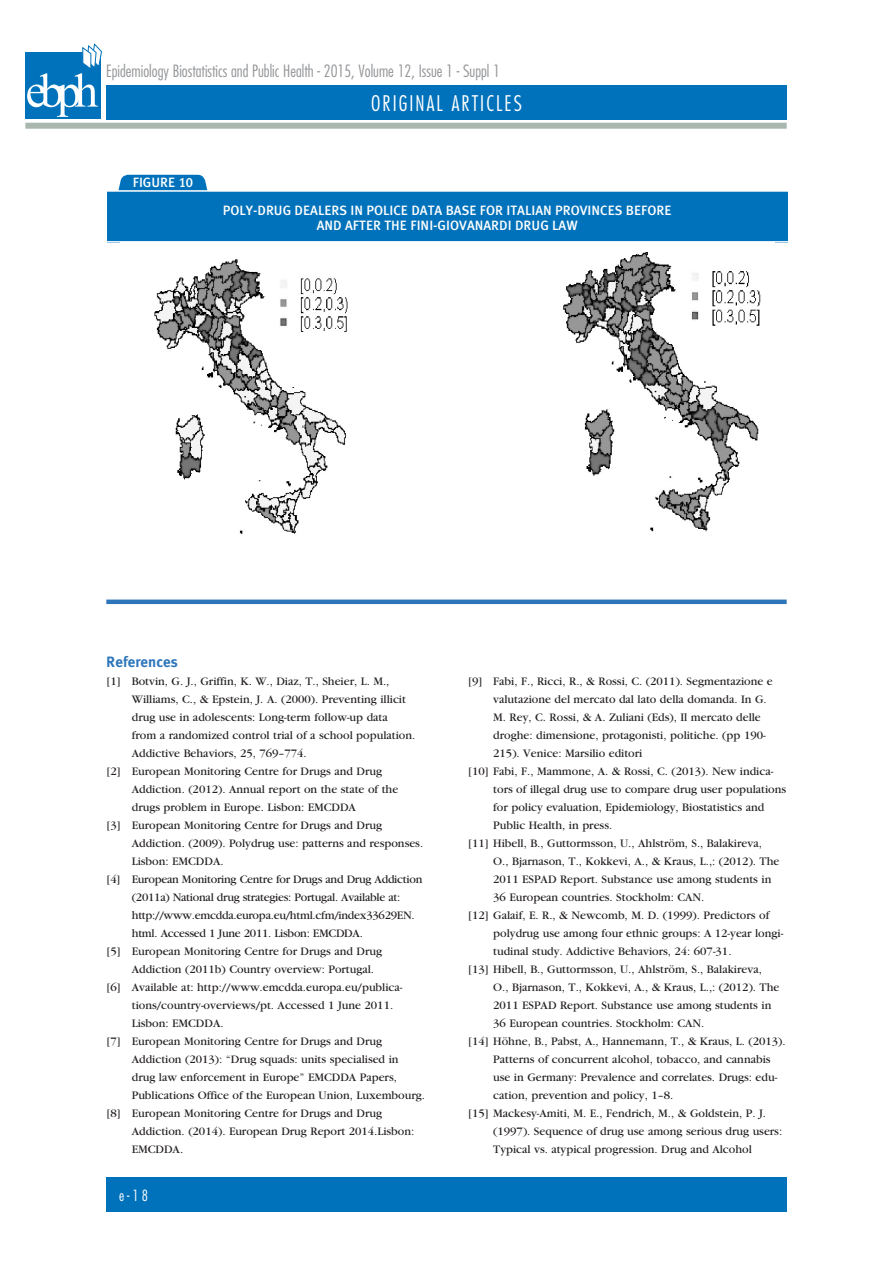
<style>
.page{position:relative;width:893px;height:1263px;background:#fff}
.page>*{position:absolute;margin:0;border:0;box-sizing:border-box;transform-origin:0 0}
.t1{font:300 condensed 21px "Futura Std";letter-spacing:.1em;color:#fff}
.t2{font:300 condensed 16.5px "Futura Std";color:#939598}
.Titoli3{font:700 15px "Meta Plus";color:#2e76bc}
.t3{font:300 condensed 15px "Futura Std";color:#fff}
.Titoli_tabelle_grafi{font:13.5px "Meta Plus Medium Caps";color:#fff}
.Testo_appendici{font:12px/18px "Garamond";color:#231f20}
.Testo_appendici-2{font:12px/18px "Garamond";letter-spacing:-.02em;color:#231f20}
</style>
<div class="page">
<div style="left:106px;top:85px;width:681px;height:34px;background:#0072bc"></div>
<div style="left:106px;top:1178px;width:681px;height:34px;background:#0072bc"></div>
<div style="left:25px;top:123px;width:762px;height:6px;background:#a9b7ae"></div>
<div style="left:25px;top:52px;width:76px;height:67px;background:#0072bc"></div>
<svg style="left:27px;top:43px;width:75px;height:74px"></svg>
<svg style="left:118px;top:175px;width:90px;height:15px"></svg>
<div style="left:107px;top:191px;width:680px;height:51px;background:#0072bc"></div>
<hr style="left:106px;top:190px;width:688px;height:2px;background:#fff">
<hr style="left:106px;top:241px;width:688px;height:2px;background:#fff">
<img style="left:154px;top:252px;width:607px;height:282px">
<div style="left:106px;top:599px;width:681px;height:5px;background:#2e76bc"></div>
<h2 class="t2" style="left:106px;top:62px;width:395px">Epidemiology Biostatistics and Public Health - 2015, Volume 12, Issue 1 - Suppl 1</h2>
<p class="Titoli_tabelle_grafi" style="left:133px;top:175px;width:62px">FIGURE 10</p>
<h1 class="t1" style="left:371px;top:91px;width:152px">ORIGINAL ARTICLES</h1>
<p class="Titoli_tabelle_grafi" style="left:223px;top:202px;width:450px">POLY-DRUG DEALERS IN POLICE DATA BASE FOR ITALIAN PROVINCES BEFORE</p>
<p class="Titoli_tabelle_grafi" style="left:317px;top:217px;width:263px">AND AFTER THE FINI-GIOVANARDI DRUG LAW</p>
<p class="Titoli3" style="left:106px;top:653px;width:73px">References</p>
<p class="Testo_appendici" style="left:132px;top:672px;width:285px;text-indent:-26px">[1] Botvin, G. J., Griffin, K. W., Diaz, T., Sheier, L. M., Williams, C., &amp; Epstein, J. A. (2000). Preventing illicit drug use in adolescents: Long-term follow-up data<br>from a randomized control trial of a school population.<br>Addictive Behaviors, 25, 769–774.</p>
<p class="Testo_appendici" style="left:132px;top:762px;width:268px;text-indent:-26px">[2] European Monitoring Centre for Drugs and Drug<br>Addiction. (2012). Annual report on the state of the drugs problem in Europe. Lisbon: EMCDDA</p>
<p class="Testo_appendici" style="left:132px;top:816px;width:293px;text-indent:-26px">[3] European Monitoring Centre for Drugs and Drug<br>Addiction. (2009). Polydrug use: patterns and responses.<br>Lisbon: EMCDDA.</p>
<p class="Testo_appendici-2" style="left:132px;top:870px;width:292px;text-indent:-26px">[4] European Monitoring Centre for Drugs and Drug Addiction (2011a) National drug strategies: Portugal. Available at: http://www.emcdda.europa.eu/html.cfm/index33629EN. html. Accessed 1 June 2011. Lisbon: EMCDDA.</p>
<p class="Testo_appendici" style="left:132px;top:942px;width:252px;text-indent:-26px">[5] European Monitoring Centre for Drugs and Drug<br>Addiction (2011b) Country overview: Portugal.</p>
<p class="Testo_appendici" style="left:132px;top:978px;width:272px;text-indent:-26px">[6] Available at: http://www.emcdda.europa.eu/publica&shy;tions/country-overviews/pt. Accessed 1 June 2011.<br>Lisbon: EMCDDA.</p>
<p class="Testo_appendici" style="left:132px;top:1032px;width:295px;text-indent:-26px">[7] European Monitoring Centre for Drugs and Drug Addiction (2013): “Drug squads: units specialised in drug law enforcement in Europe” EMCDDA Papers, Publications Office of the European Union, Luxembourg.</p>
<p class="Testo_appendici" style="left:106px;top:1104px;width:277px">[8] European Monitoring Centre for Drugs and Drug</p>
<p class="Testo_appendici" style="left:132px;top:1122px;width:284px">Addiction. (2014). European Drug Report 2014.Lisbon:<br>EMCDDA.</p>
<p class="t3" style="left:119px;top:1187px;width:30px">e-18</p>
<p class="Testo_appendici" style="left:493px;top:672px;width:281px;text-indent:-26px">[9] Fabi, F., Ricci, R., &amp; Rossi, C. (2011). Segmentazione e valutazione del mercato dal lato della domanda. In G.<br>M. Rey, C. Rossi, &amp; A. Zuliani (Eds), Il mercato delle droghe: dimensione, protagonisti, politiche. (pp 190- 215). Venice: Marsilio editori</p>
<p class="Testo_appendici" style="left:493px;top:762px;width:295px;text-indent:-26px">[10] Fabi, F., Mammone, A. &amp; Rossi, C. (2013). New indica&shy;tors of illegal drug use to compare drug user populations for policy evaluation, Epidemiology, Biostatistics and Public Health, in press.</p>
<p class="Testo_appendici" style="left:493px;top:834px;width:288px;text-indent:-26px">[11] Hibell, B., Guttormsson, U., Ahlström, S., Balakireva, O., Bjarnason, T., Kokkevi, A., &amp; Kraus, L.,: (2012). The 2011 ESPAD Report. Substance use among students in 36 European countries. Stockholm: CAN.</p>
<p class="Testo_appendici" style="left:493px;top:906px;width:292px;text-indent:-26px">[12] Galaif, E. R., &amp; Newcomb, M. D. (1999). Predictors of polydrug use among four ethnic groups: A 12-year longi&shy;tudinal study. Addictive Behaviors, 24: 607-31.</p>
<p class="Testo_appendici" style="left:493px;top:960px;width:288px;text-indent:-26px">[13] Hibell, B., Guttormsson, U., Ahlström, S., Balakireva, O., Bjarnason, T., Kokkevi, A., &amp; Kraus, L.,: (2012). The 2011 ESPAD Report. Substance use among students in 36 European countries. Stockholm: CAN.</p>
<p class="Testo_appendici" style="left:493px;top:1032px;width:294px;text-indent:-26px">[14] Höhne, B., Pabst, A., Hannemann, T., &amp; Kraus, L. (2013).<br>Patterns of concurrent alcohol, tobacco, and cannabis use in Germany: Prevalence and correlates. Drugs: edu&shy;cation, prevention and policy, 1–8.</p>
<p class="Testo_appendici" style="left:493px;top:1104px;width:290px;text-indent:-26px">[15] Mackesy-Amiti, M. E., Fendrich, M., &amp; Goldstein, P. J. (1997). Sequence of drug use among serious drug users:<br>Typical vs. atypical progression. Drug and Alcohol</p>
</div>
